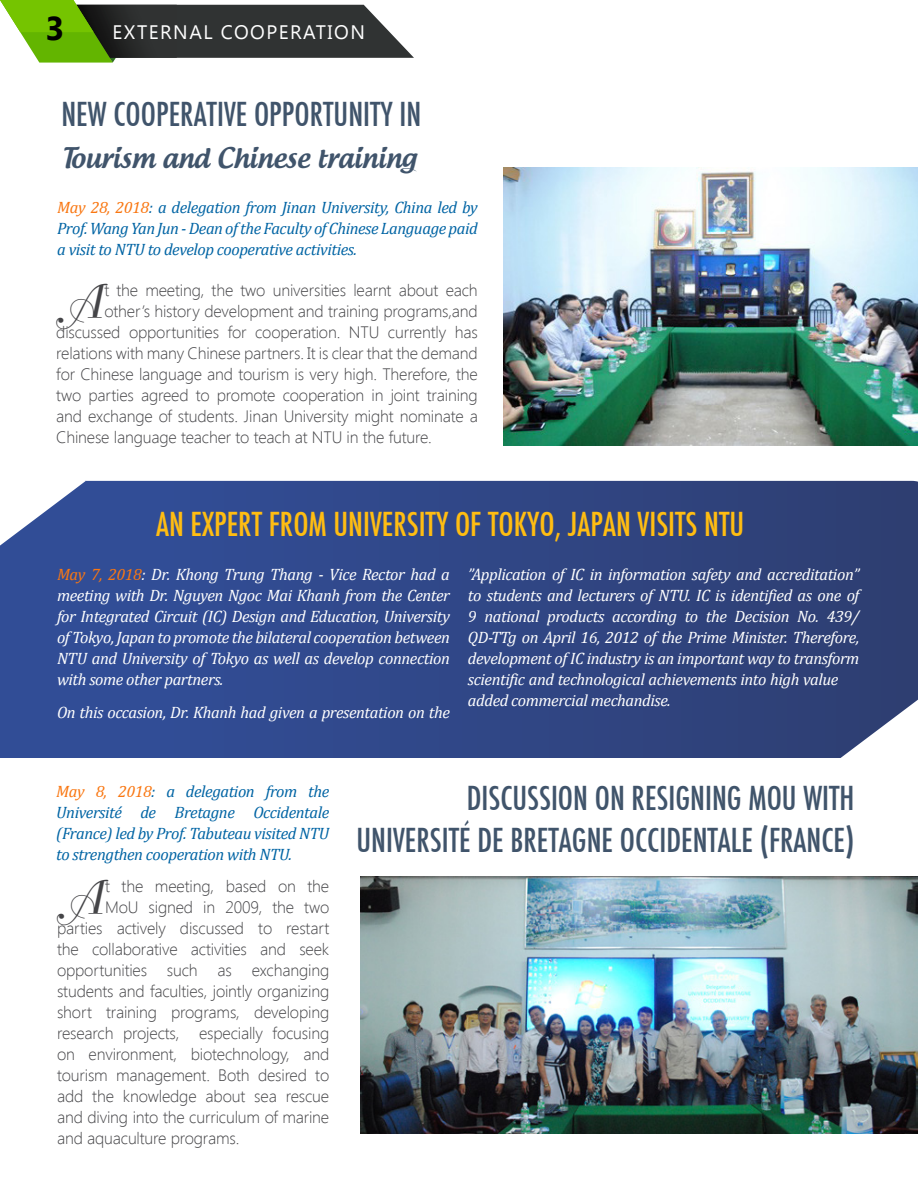
<style>
.page{position:relative;width:918px;height:1188px;background:#fff}
.page>*{position:absolute;margin:0;border:0;box-sizing:border-box;transform-origin:0 0}
.t1{font:46.2px "SFU Belle";color:#444447}
.t2{font:36px/42px "SFU Function Condensed";color:#40546b;text-align:right}
.t3{font:36px "SFU Function Condensed";color:#ffbd12}
.t4{font:700 33px "Segoe UI";color:#000}
.t5{font:27px "UTM Androgyne";color:#40546b}
.t6{font:19.5px "Segoe UI";letter-spacing:.075em;color:#fff}
.t7{font:300 16.5px "Segoe UI";letter-spacing:-.01em;color:#444447}
.t8{font:italic 16.5px/21.1px "Cambria";letter-spacing:-.025em;color:#fff;text-align:justify}
.t9{font:italic 16.5px/21px "Cambria";letter-spacing:-.025em;color:#0064a4;text-align:justify}
.s1{color:#f97712}
</style>
<div class="page">
<img style="left:503px;top:168px;width:415px;height:277px">
<img style="left:360px;top:877px;width:558px;height:256px">
<svg style="left:0;top:481px;width:918px;height:277px;background:#304686"></svg>
<svg style="left:0;top:480px;width:86px;height:66px"></svg>
<svg style="left:837px;top:700px;width:81px;height:58px"></svg>
<svg style="left:0;top:0;width:414px;height:63px"></svg>
<h3 class="t4" style="left:45px;top:5px;width:20px">3</h3>
<p class="t6" style="left:112px;top:18px;width:254px">EXTERNAL COOPERATION</p>
<h2 class="t2" style="left:61px;top:89px;width:361px">NEW COOPERATIVE OPPORTUNITY IN</h2>
<h3 class="t5" style="left:61px;top:135px;width:357px">Tourism and Chinese training</h3>
<p class="t9" style="left:57px;top:196px;width:422px"><span class="s1">May 28, 2018</span>: a delegation from Jinan University, China led by Prof. Wang Yan Jun - Dean of the Faculty of Chinese Language paid a visit to NTU to develop cooperative activities.</p>
<h1 class="t1" style="left:64px;top:265px;width:37px">A</h1>
<p class="t7" style="left:104px;top:279px;width:375px">t the meeting, the two universities learnt about each</p>
<p class="t7" style="left:104px;top:300px;width:375px">other’s history development and training programs,and</p>
<p class="t7" style="left:56px;top:321px;width:423px">discussed opportunities for cooperation. NTU currently has</p>
<p class="t7" style="left:56px;top:342px;width:423px">relations with many Chinese partners. It is clear that the demand</p>
<p class="t7" style="left:56px;top:363px;width:423px">for Chinese language and tourism is very high. Therefore, the</p>
<p class="t7" style="left:56px;top:384px;width:423px">two parties agreed to promote cooperation in joint training</p>
<p class="t7" style="left:56px;top:405px;width:423px">and exchange of students. Jinan University might nominate a</p>
<p class="t7" style="left:56px;top:426px;width:377px">Chinese language teacher to teach at NTU in the future.</p>
<h2 class="t3" style="left:156px;top:496px;width:590px">AN EXPERT FROM UNIVERSITY OF TOKYO, JAPAN VISITS NTU</h2>
<p class="t8" style="left:57px;top:563px;width:394px"><span class="s1">May 7, 2018</span>: Dr. Khong Trung Thang - Vice Rector had a meeting with Dr. Nguyen Ngoc Mai Khanh from the Center for Integrated Circuit (IC) Design and Education, University of Tokyo, Japan to promote the bilateral cooperation between NTU and University of Tokyo as well as develop connection with some other partners.</p>
<p class="t8" style="left:57px;top:701px;width:394px">On this occasion, Dr. Khanh had given a presentation on the</p>
<p class="t8" style="left:468px;top:563px;width:393px;text-align:left">”Application of IC in information safety and accreditation” to students and lecturers of NTU. IC is identified as one of 9 national products according to the Decision No. 439/ QD-TTg on April 16, 2012 of the Prime Minister. Therefore, development of IC industry is an important way to transform scientific and technological achievements into high value added commercial mechandise.</p>
<p class="t9" style="left:56px;top:780px;width:275px"><span class="s1">May 8, 2018</span>: a delegation from the Université de Bretagne Occidentale (France) led by Prof. Tabuteau visited NTU to strengthen cooperation with NTU.</p>
<p class="t7" style="left:105px;top:875px;width:226px">t the meeting, based on the</p>
<p class="t7" style="left:105px;top:896px;width:226px">MoU signed in 2009, the two</p>
<p class="t7" style="left:57px;top:917px;width:274px">parties actively discussed to restart</p>
<p class="t7" style="left:57px;top:938px;width:274px">the collaborative activities and seek</p>
<p class="t7" style="left:57px;top:959px;width:274px">opportunities such as exchanging</p>
<p class="t7" style="left:57px;top:980px;width:274px">students and faculties, jointly organizing</p>
<p class="t7" style="left:57px;top:1001px;width:274px">short training programs, developing</p>
<p class="t7" style="left:57px;top:1022px;width:274px">research projects, especially focusing</p>
<p class="t7" style="left:57px;top:1043px;width:274px">on environment, biotechnology, and</p>
<p class="t7" style="left:57px;top:1064px;width:274px">tourism management. Both desired to</p>
<p class="t7" style="left:57px;top:1085px;width:274px">add the knowledge about sea rescue</p>
<p class="t7" style="left:57px;top:1106px;width:274px">and diving into the curriculum of marine</p>
<p class="t7" style="left:57px;top:1127px;width:184px">and aquaculture programs.</p>
<h1 class="t1" style="left:65px;top:861px;width:37px">A</h1>
<h2 class="t2" style="left:357px;top:773px;width:499px">DISCUSSION ON RESIGNING MOU WITH<br>UNIVERSITÉ DE BRETAGNE OCCIDENTALE (FRANCE)</h2>
</div>
